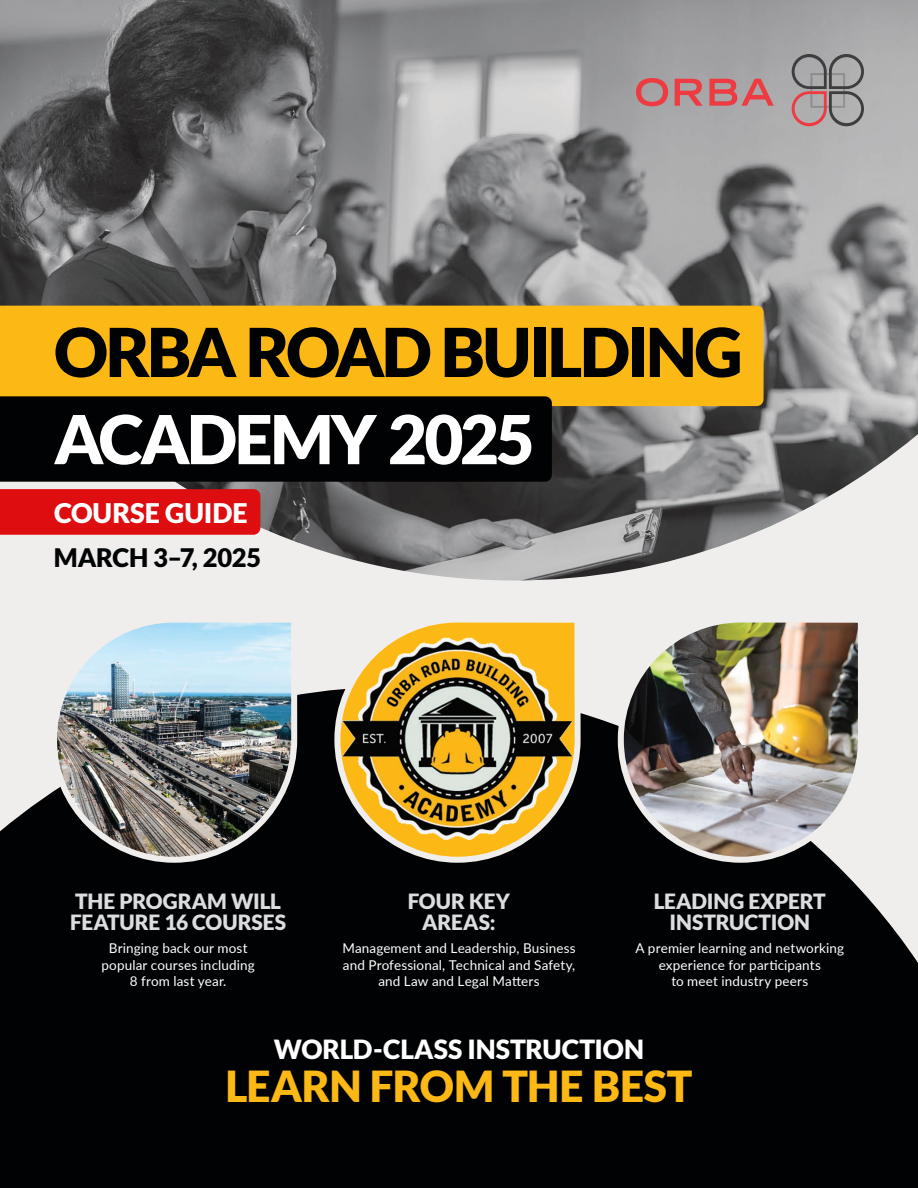
<style>
.page{position:relative;width:918px;height:1188px;background:#f0eeec}
.page>*{position:absolute;margin:0;border:0;box-sizing:border-box;transform-origin:0 0}
.t1{font:900 67.5px "Lato";letter-spacing:-.045em;color:#010203}
.t2{font:900 67.5px "Lato";letter-spacing:-.045em;color:#fff}
.t3{font:900 42.75px "Lato";letter-spacing:-.01em;color:#fcb814}
.t4{font:900 27px "Lato";color:#fff}
.t5{font:900 26.4px "Lato";letter-spacing:-.005em;color:#fff}
.t6{font:900 25.5px "Lato";letter-spacing:-.01em;color:#010203}
.t7{font:900 21px/21px "Lato";letter-spacing:-.005em;color:#dcdddf;text-align:center}
.t8{font:13.5px/16.5px "Lato";letter-spacing:.01em;color:#fff;text-align:center}
</style>
<div class="page">
<img style="left:0;top:0;width:918px;height:580px">
<div style="left:0;top:690px;width:918px;height:498px;background:#010203"></div>
<img style="left:48px;top:622px;width:252px;height:244px">
<svg style="left:331px;top:622px;width:253px;height:244px"></svg>
<img style="left:615px;top:622px;width:252px;height:244px">
<div style="left:0;top:306px;width:764px;height:100px;background:#fcb814"></div>
<div style="left:0;top:396px;width:552px;height:86px;background:#010203"></div>
<svg style="left:792px;top:54px;width:72px;height:72px"></svg>
<svg style="left:636px;top:78px;width:32px;height:28px"></svg>
<svg style="left:675px;top:79px;width:28px;height:27px"></svg>
<svg style="left:709px;top:79px;width:65px;height:27px"></svg>
<div style="left:0;top:489px;width:260px;height:46px;background:#de0d10"></div>
<p class="t1" style="left:54px;top:313px;width:690px">ORBA ROAD BUILDING</p>
<p class="t2" style="left:54px;top:400px;width:483px">ACADEMY 2025</p>
<p class="t4" style="left:54px;top:497px;width:195px">COURSE GUIDE</p>
<p class="t6" style="left:54px;top:543px;width:209px">MARCH 3–7, 2025</p>
<p class="t7" style="left:70px;top:890px;width:217px;text-align:left">THE PROGRAM WILL<br>FEATURE 16 COURSES</p>
<p class="t8" style="left:102px;top:940px;width:155px">Bringing back our most popular courses including<br>8 from last year.</p>
<p class="t7" style="left:408px;top:890px;width:104px">FOUR KEY<br>AREAS:</p>
<p class="t8" style="left:342px;top:940px;width:235px">Management and Leadership, Business and Professional, Technical and Safety, and Law and Legal Matters</p>
<p class="t7" style="left:654px;top:890px;width:174px">LEADING EXPERT<br>INSTRUCTION</p>
<p class="t8" style="left:635px;top:940px;width:210px">A premier learning and networking experience for participants<br>to meet industry peers</p>
<p class="t5" style="left:274px;top:1034px;width:372px">WORLD-CLASS INSTRUCTION</p>
<p class="t3" style="left:225px;top:1061px;width:469px">LEARN FROM THE BEST</p>
</div>
